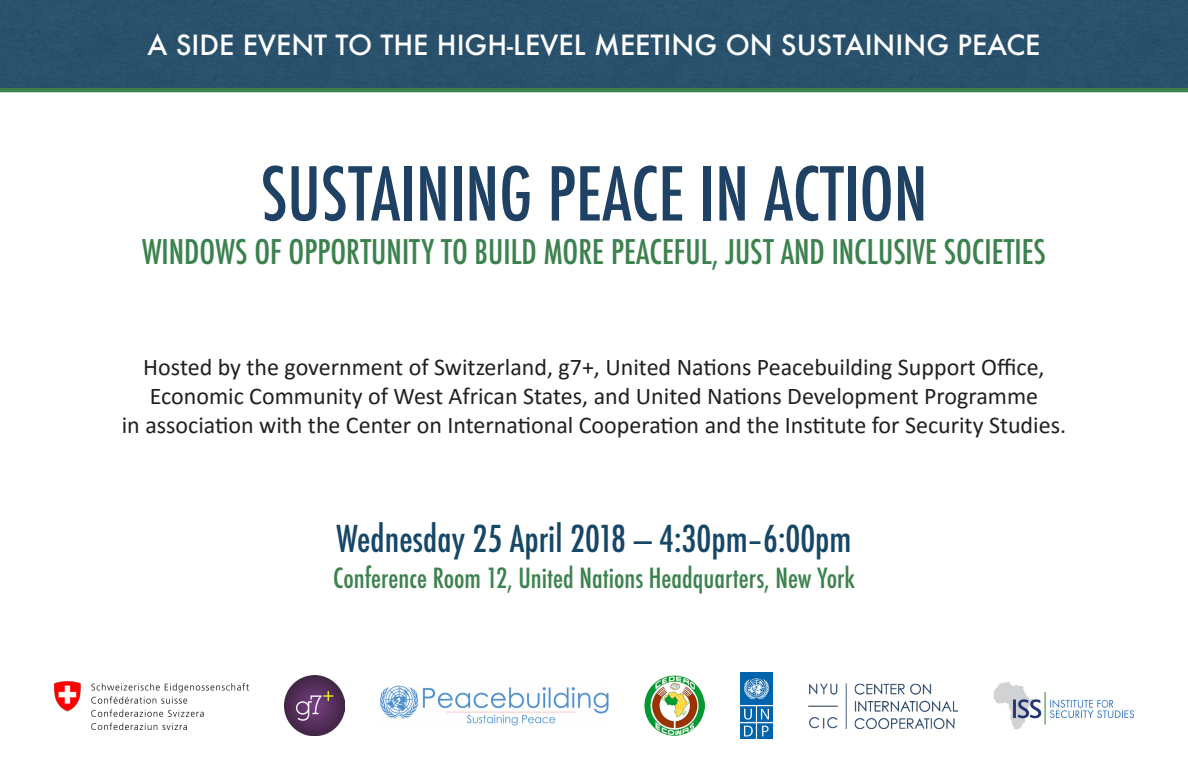
<style>
.page{position:relative;width:1188px;height:766px;background:#fff}
.page>*{position:absolute;margin:0;border:0;box-sizing:border-box;transform-origin:0 0}
.t1{font:500 condensed 72px "Futura";color:#1e4164}
.t2{font:500 condensed 36px "Futura";color:#174767}
.t3{font:500 condensed 33px "Futura";color:#3c824e}
.t4{font:500 condensed 27px "Futura";color:#3c824e}
.t5{font:500 27px "Futura";color:#fff}
.t6{font:24px/28.8px "Calibri";color:#231f20;text-align:center}
</style>
<div class="page">
<img style="left:284px;top:675px;width:60px;height:60px">
<img style="left:380px;top:685px;width:228px;height:41px">
<img style="left:644px;top:675px;width:60px;height:60px">
<img style="left:740px;top:672px;width:33px;height:66px">
<img style="left:809px;top:683px;width:149px;height:44px">
<img style="left:54px;top:681px;width:194px;height:48px">
<img style="left:994px;top:682px;width:140px;height:47px">
<div style="left:0;top:0;width:1188px;height:88px;background:#2a516c"></div>
<hr style="left:0;top:88px;width:1188px;height:4px;background:#3c824e">
<p class="t5" style="left:147px;top:27px;width:895px">A SIDE EVENT TO THE HIGH-LEVEL MEETING ON SUSTAINING PEACE</p>
<p class="t1" style="left:261px;top:148px;width:668px">SUSTAINING PEACE IN ACTION</p>
<p class="t3" style="left:142px;top:231px;width:905px">WINDOWS OF OPPORTUNITY TO BUILD MORE PEACEFUL, JUST AND INCLUSIVE SOCIETIES</p>
<p class="t6" style="left:122px;top:352px;width:946px">Hosted by the government of Switzerland, g7+, United Nations Peacebuilding Support Office,<br>Economic Community of West African States, and United Nations Development Programme<br>in association with the Center on International Cooperation and the Institute for Security Studies.</p>
<p class="t2" style="left:337px;top:515px;width:516px">Wednesday 25 April 2018 — 4:30pm–6:00pm</p>
<p class="t4" style="left:333px;top:561px;width:523px">Conference Room 12, United Nations Headquarters, New York</p>
</div>
